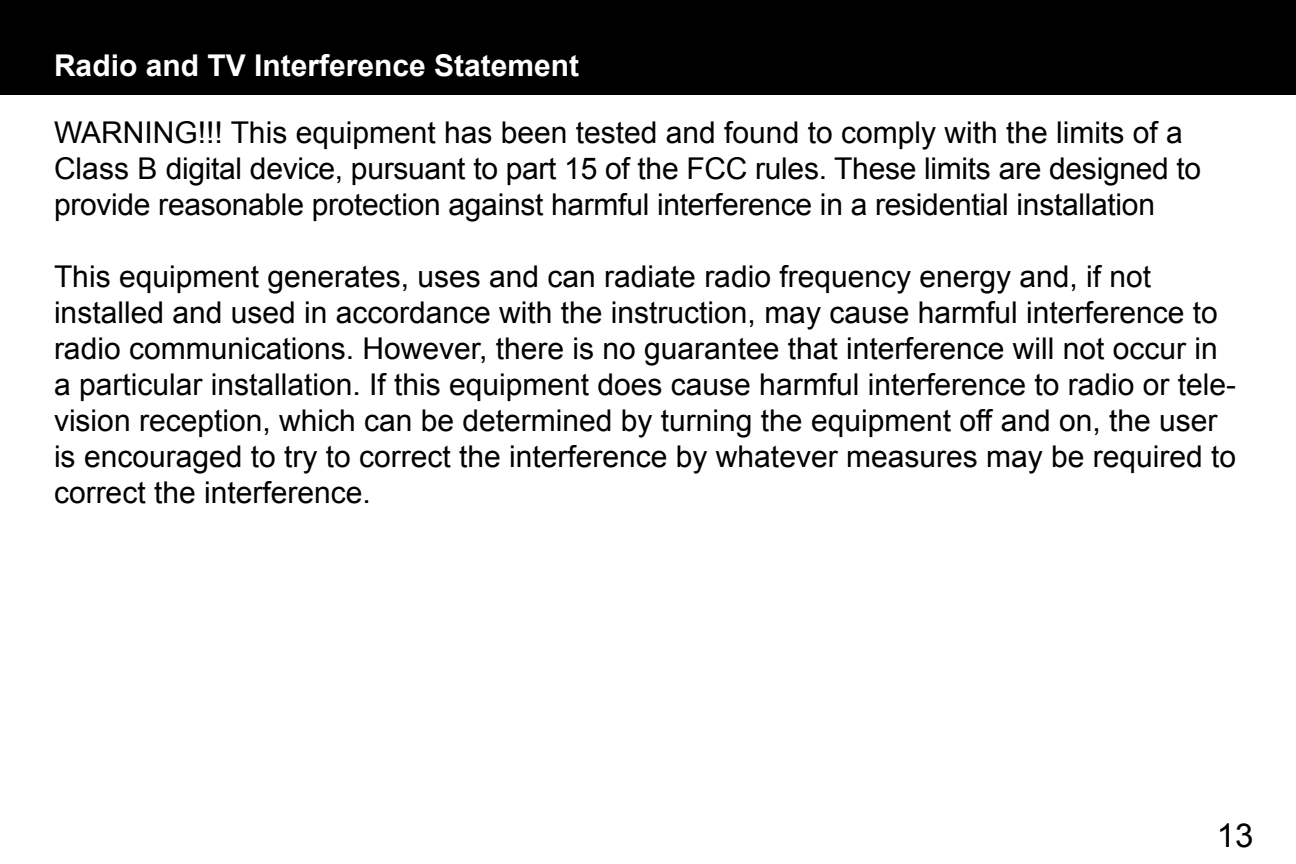
<style>
.page{position:relative;width:1296px;height:864px;background:#fff}
.page>*{position:absolute;margin:0;border:0;box-sizing:border-box;transform-origin:0 0}
.t1{font:33px "Arial";color:#000}
.t2{font:30px/36px "Arial";color:#000}
.t3{font:700 30px "Arial";color:#fff}
</style>
<div class="page">
<div style="left:0;top:0;width:1296px;height:94px;background:#000"></div>
<p class="t3" style="left:54px;top:46px;width:527px">Radio and TV Interference Statement</p>
<p class="t2" style="left:54px;top:115px;width:1149px">WARNING!!! This equipment has been tested and found to comply with the limits of a<br>Class B digital device, pursuant to part 15 of the FCC rules. These limits are designed to provide reasonable protection against harmful interference in a residential installation</p>
<p class="t2" style="left:54px;top:259px;width:1184px">This equipment generates, uses and can radiate radio frequency energy and, if not installed and used in accordance with the instruction, may cause harmful interference to radio communications. However, there is no guarantee that interference will not occur in a particular installation. If this equipment does cause harmful interference to radio or tele&shy;vision reception, which can be determined by turning the equipment off and on, the user is encouraged to try to correct the interference by whatever measures may be required to correct the interference.</p>
<p class="t1" style="left:1217px;top:813px;width:38px">13</p>
</div>
